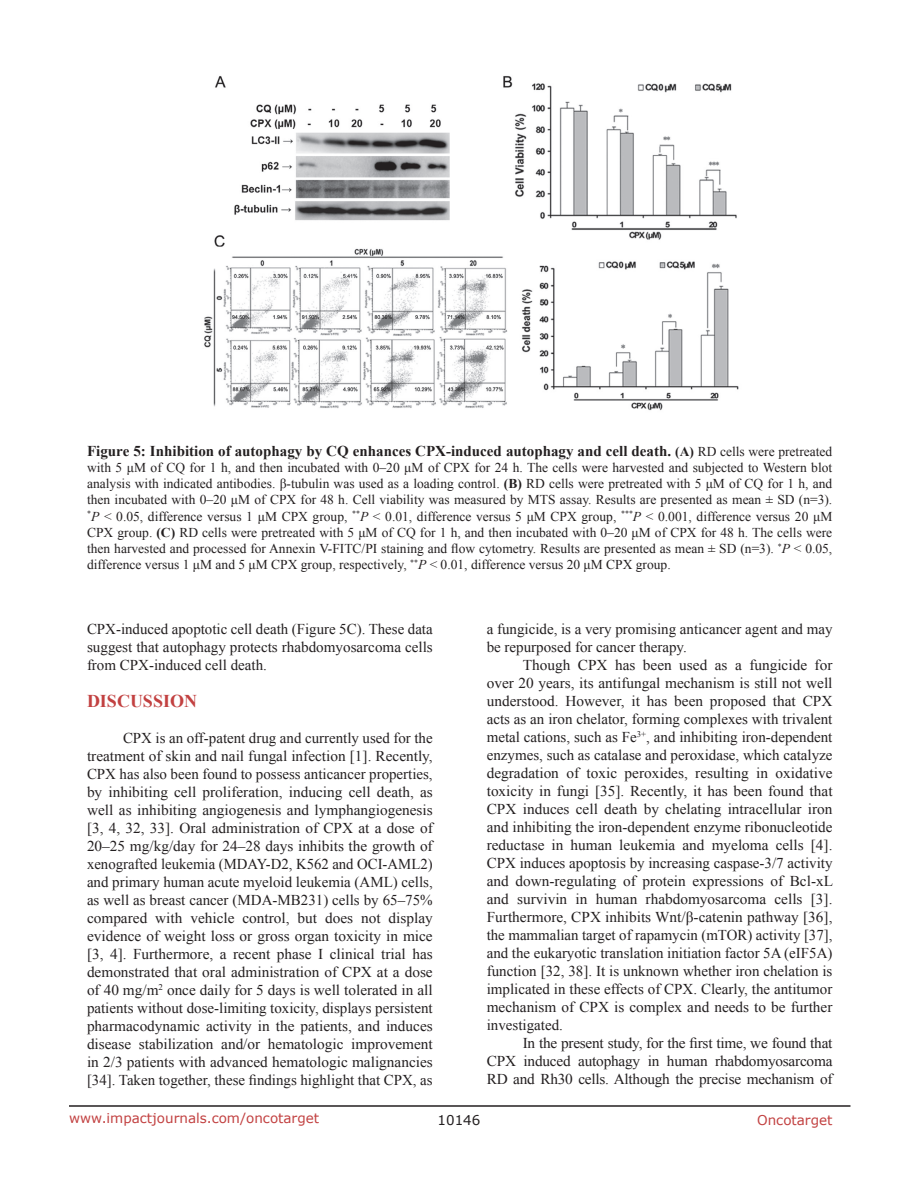
<style>
.page{position:relative;width:918px;height:1188px;background:#fff}
.page>*{position:absolute;margin:0;border:0;box-sizing:border-box;transform-origin:0 0}
.Heading{font:700 18px "Times New Roman";color:#c24141}
.BodyText{font:15px/18px "Times New Roman";color:#231f20;text-align:justify}
.FigureText{font:700 15px "Times New Roman";color:#231f20}
.FigureText-2{font:13.5px/16.2px "Times New Roman";color:#231f20;text-align:justify}
.t1{font:13.5px "Verdana";color:#c24141}
.t2{font:13.5px "Verdana";color:#231f20}
.s1{font-size:13.5px}
.s2{font-weight:400;font-size:13.5px}
.s3{font-weight:700}
.s4{font-style:italic}
</style>
<div class="page">
<hr style="left:69px;top:1105px;width:781px;height:2px;background:#231f20">
<img style="left:204px;top:76px;width:535px;height:335px">
<p class="FigureText" style="left:87px;top:440px;width:747px">Figure 5: Inhibition of autophagy by CQ enhances CPX-induced autophagy and cell death. <span class="s1">(A)</span> <span class="s2">RD cells were pretreated</span></p>
<p class="FigureText-2" style="left:87px;top:459px;width:747px">with 5 μM of CQ for 1 h, and then incubated with 0–20 μM of CPX for 24 h. The cells were harvested and subjected to Western blot analysis with indicated antibodies. β-tubulin was used as a loading control. <span class="s3">(B)</span> RD cells were pretreated with 5 μM of CQ for 1 h, and then incubated with 0–20 μM of CPX for 48 h. Cell viability was measured by MTS assay. Results are presented as mean ± SD (n=3). <sup>*</sup><span class="s4">P</span> &lt; 0.05, difference versus 1 μM CPX group, <sup>**</sup><span class="s4">P</span> &lt; 0.01, difference versus 5 μM CPX group, <sup>***</sup><span class="s4">P</span> &lt; 0.001, difference versus 20 μM CPX group. <span class="s3">(C)</span> RD cells were pretreated with 5 μM of CQ for 1 h, and then incubated with 0–20 μM of CPX for 48 h. The cells were then harvested and processed for Annexin V-FITC/PI staining and flow cytometry. Results are presented as mean ± SD (n=3). <sup>*</sup><span class="s4">P</span> &lt; 0.05, difference versus 1 μM and 5 μM CPX group, respectively, <sup>**</sup><span class="s4">P</span> &lt; 0.01, difference versus 20 μM CPX group.</p>
<p class="BodyText" style="left:87px;top:620px;width:347px">CPX-induced apoptotic cell death (Figure 5C). These data suggest that autophagy protects rhabdomyosarcoma cells from CPX-induced cell death.</p>
<p class="Heading" style="left:87px;top:689px;width:112px">DISCUSSION</p>
<p class="BodyText" style="left:87px;top:729px;width:347px;text-indent:36px">CPX is an off-patent drug and currently used for the treatment of skin and nail fungal infection [1]. Recently, CPX has also been found to possess anticancer properties, by inhibiting cell proliferation, inducing cell death, as well as inhibiting angiogenesis and lymphangiogenesis [3, 4, 32, 33]. Oral administration of CPX at a dose of 20–25 mg/kg/day for 24–28 days inhibits the growth of xenografted leukemia (MDAY-D2, K562 and OCI-AML2) and primary human acute myeloid leukemia (AML) cells, as well as breast cancer (MDA-MB231) cells by 65–75% compared with vehicle control, but does not display evidence of weight loss or gross organ toxicity in mice [3, 4]. Furthermore, a recent phase I clinical trial has demonstrated that oral administration of CPX at a dose of 40 mg/m<sup>2</sup> once daily for 5 days is well tolerated in all patients without dose-limiting toxicity, displays persistent pharmacodynamic activity in the patients, and induces disease stabilization and/or hematologic improvement in 2/3 patients with advanced hematologic malignancies [34]. Taken together, these findings highlight that CPX, as</p>
<p class="BodyText" style="left:487px;top:620px;width:347px">a fungicide, is a very promising anticancer agent and may be repurposed for cancer therapy.</p>
<p class="BodyText" style="left:487px;top:656px;width:348px;text-indent:36px">Though CPX has been used as a fungicide for over 20 years, its antifungal mechanism is still not well understood. However, it has been proposed that CPX acts as an iron chelator, forming complexes with trivalent metal cations, such as Fe<sup>3+</sup>, and inhibiting iron-dependent enzymes, such as catalase and peroxidase, which catalyze degradation of toxic peroxides, resulting in oxidative toxicity in fungi [35]. Recently, it has been found that CPX induces cell death by chelating intracellular iron and inhibiting the iron-dependent enzyme ribonucleotide reductase in human leukemia and myeloma cells [4].<br>CPX induces apoptosis by increasing caspase-3/7 activity and down-regulating of protein expressions of Bcl-xL and survivin in human rhabdomyosarcoma cells [3].<br>Furthermore, CPX inhibits Wnt/β-catenin pathway [36], the mammalian target of rapamycin (mTOR) activity [37], and the eukaryotic translation initiation factor 5A (eIF5A) function [32, 38]. It is unknown whether iron chelation is implicated in these effects of CPX. Clearly, the antitumor mechanism of CPX is complex and needs to be further investigated.</p>
<p class="BodyText" style="left:487px;top:1034px;width:347px;text-indent:36px">In the present study, for the first time, we found that CPX induced autophagy in human rhabdomyosarcoma RD and Rh30 cells. Although the precise mechanism of</p>
<p class="t1" style="left:69px;top:1109px;width:252px">www.impactjournals.com/oncotarget</p>
<p class="t2" style="left:438px;top:1111px;width:44px">10146</p>
<p class="t1" style="left:757px;top:1111px;width:77px">Oncotarget</p>
</div>
